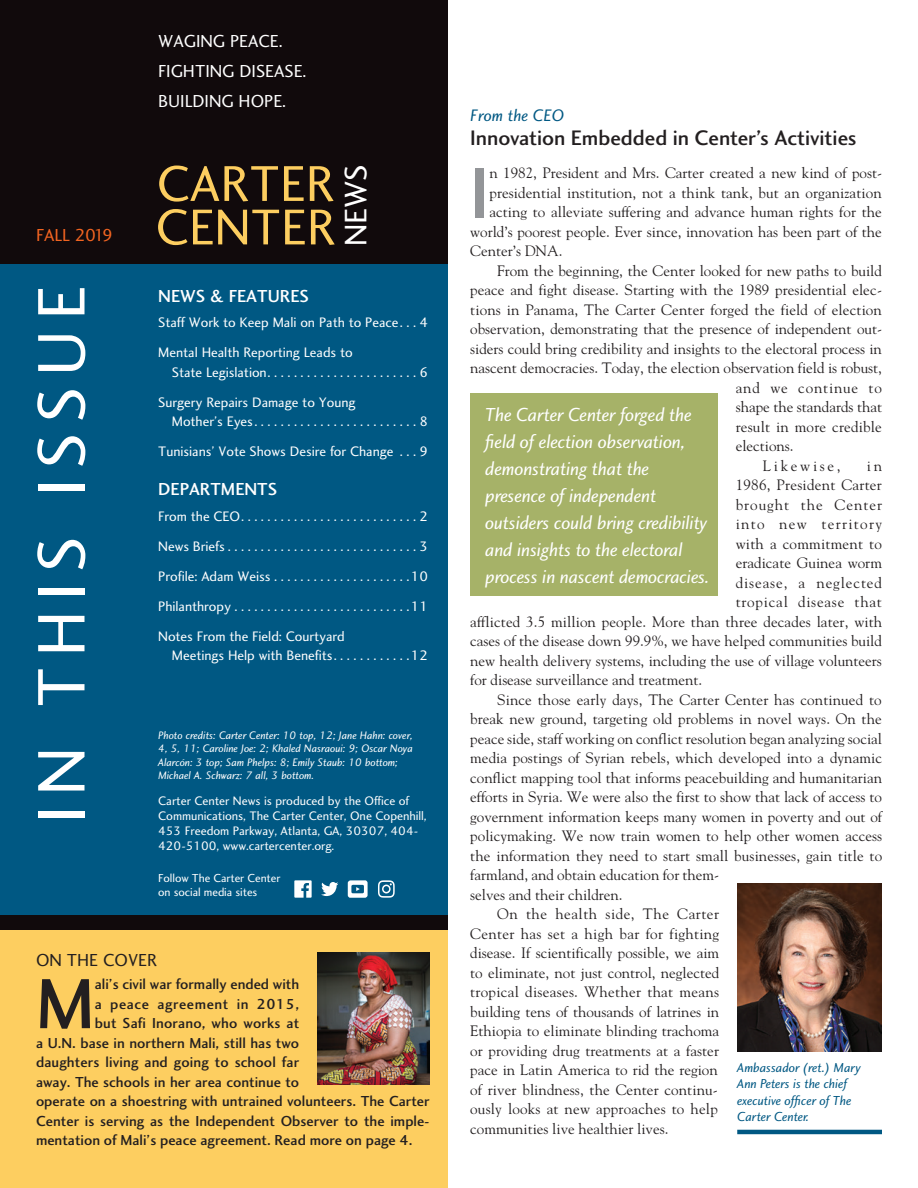
<style>
.page{position:relative;width:918px;height:1188px;background:#fff}
.page>*{position:absolute;margin:0;border:0;box-sizing:border-box;transform-origin:0 0}
.New_Body{font:73.5px "Charlotte Sans Medium Plain";color:#231f20}
.New_Body-2{font:73.5px "Charlotte Sans Medium Plain";color:#939598}
.t1{font:69.45px "Charlotte Sans Book Plain";letter-spacing:.15em;color:#fff}
.t2{font:52.05px/43.5px "Charlotte Sans Book Plain";letter-spacing:.005em;color:#fdce60}
.t3{font:32.25px "Charlotte Sans Book Plain";color:#fff}
.News_Brief_Head{font:21.75px "Charlotte Sans Medium Plain";color:#231f20}
.New_Pull_Quote{font:19.5px/27px "Charlotte Sans Book Italic Plain";letter-spacing:-.01em;color:#fff}
.t4{font:18px/30px "Charlotte Sans Book Plain";color:#fff}
.New_Toc{font:18px "Charlotte Sans Medium Plain";color:#fff}
.t5{font:18px "Charlotte Sans Book Plain";color:#231f20}
.t6{font:18px "Charlotte Sans Book Plain";letter-spacing:-.02em;color:#f26421}
.Subhead{font:17.25px "Charlotte Sans Book Italic Plain";color:#005883}
.New_Body-3{font:15px/19.5px "Goudy";color:#231f20}
.New_Body-4{font:15px "Charlotte Sans Medium Plain";color:#231f20}
.New_Body-5{font:15px "Charlotte Sans Medium Plain";letter-spacing:.035em;color:#231f20}
.New_Body-6{font:15px "Goudy";letter-spacing:.05em;color:#231f20}
.New_Body-7{font:15px "Goudy";letter-spacing:.06em;color:#231f20}
.New_Body-8{font:15px "Goudy";letter-spacing:.065em;color:#231f20}
.New_Body-9{font:15px "Goudy";letter-spacing:.09em;color:#231f20}
.New_Body-10{font:15px "Goudy";letter-spacing:.055em;color:#231f20}
.New_Body-11{font:15px "Goudy";letter-spacing:.18em;color:#231f20}
.New_TOC{font:14.25px/19.5px "Charlotte Sans Book Plain";letter-spacing:-.005em;color:#fff}
.New_Caption_with_Rul{font:13.5px/16.2px "Charlotte Sans Book Italic Plain";color:#005883}
.New_TOC-2{font:12.75px/15px "Charlotte Sans Book Plain";letter-spacing:-.005em;color:#fff}
.New_TOC-3{font:12px/13.5px "Charlotte Sans Book Plain";letter-spacing:-.005em;color:#fff}
.Photographers{font:11.25px/13.5px "Charlotte Sans Book Italic Plain";letter-spacing:-.005em;color:#fff}
</style>
<div class="page">
<div style="left:0;top:923px;width:448px;height:265px;background:#fdce60"></div>
<img style="left:317px;top:952px;width:113px;height:132px">
<div style="left:0;top:0;width:448px;height:265px;background:#110a0c"></div>
<div style="left:0;top:265px;width:448px;height:658px;background:#005883"></div>
<div style="left:0;top:916px;width:448px;height:14px;background:#110a0c"></div>
<hr style="left:737px;top:1130px;width:145px;height:4px;background:#005883">
<img style="left:737px;top:883px;width:145px;height:168px">
<svg style="left:294px;top:880px;width:18px;height:18px"></svg>
<svg style="left:321px;top:882px;width:17px;height:14px"></svg>
<svg style="left:348px;top:880px;width:20px;height:18px"></svg>
<svg style="left:378px;top:880px;width:17px;height:18px"></svg>
<div style="left:470px;top:393px;width:248px;height:203px;background:#a6b268"></div>
<p class="t6" style="left:36px;top:225px;width:79px">FALL 2019</p>
<p class="t1" style="left:20px;top:823px;width:539px;rotate:-90deg">IN THIS ISSUE</p>
<p class="t4" style="left:158px;top:26px;width:148px">WAGING PEACE.<br>FIGHTING DISEASE.<br>BUILDING HOPE.</p>
<p class="t2" style="left:155px;top:161px;width:182px">CARTER<br>CENTER</p>
<p class="t3" style="left:336px;top:246px;width:83px;rotate:-90deg">NEWS</p>
<p class="New_Toc" style="left:158px;top:285px;width:152px">NEWS &amp; FEATURES</p>
<p class="New_TOC" style="left:158px;top:313px;width:272px">Staff Work to Keep Mali on Path to Peace . . . 4</p>
<p class="New_TOC" style="left:172px;top:343px;width:258px;text-indent:-14px">Mental Health Reporting Leads to<br>State Legislation . . . . . . . . . . . . . . . . . . . . . . . 6</p>
<p class="New_TOC" style="left:172px;top:392px;width:258px;text-indent:-14px">Surgery Repairs Damage to Young<br>Mother’s Eyes . . . . . . . . . . . . . . . . . . . . . . . . . 8</p>
<p class="New_TOC" style="left:158px;top:442px;width:272px">Tunisians’ Vote Shows Desire for Change . . . 9</p>
<p class="New_Toc" style="left:158px;top:479px;width:121px">DEPARTMENTS</p>
<p class="New_TOC" style="left:158px;top:506px;width:272px">From the CEO . . . . . . . . . . . . . . . . . . . . . . . . . . . 2</p>
<p class="New_TOC" style="left:158px;top:536px;width:272px">News Briefs . . . . . . . . . . . . . . . . . . . . . . . . . . . . . 3</p>
<p class="New_TOC" style="left:158px;top:566px;width:272px">Profile: Adam Weiss . . . . . . . . . . . . . . . . . . . . 10</p>
<p class="New_TOC" style="left:158px;top:596px;width:272px">Philanthropy . . . . . . . . . . . . . . . . . . . . . . . . . . 11</p>
<p class="New_TOC" style="left:172px;top:626px;width:258px;text-indent:-14px">Notes From the Field: Courtyard<br>Meetings Help with Benefits . . . . . . . . . . . 12</p>
<p class="Photographers" style="left:158px;top:728px;width:256px">Photo credits: Carter Center: 10 top, 12; Jane Hahn: cover, 4, 5, 11; Caroline Joe: 2; Khaled Nasraoui: 9; Oscar Noya Alarcón: 3 top; Sam Phelps: 8; Emily Staub: 10 bottom; Michael A. Schwarz: 7 all, 3 bottom.</p>
<p class="New_TOC-2" style="left:158px;top:793px;width:270px">Carter Center News is produced by the Office of Communications, The Carter Center, One Copenhill, 453 Freedom Parkway, Atlanta, GA, 30307, 404- 420-5100, www.cartercenter.org.</p>
<p class="New_TOC-3" style="left:158px;top:872px;width:124px">Follow The Carter Center on social media sites</p>
<p class="t5" style="left:36px;top:949px;width:123px">ON THE COVER</p>
<p class="New_Body" style="left:36px;top:960px;width:60px">M</p>
<p class="New_Body-4" style="left:95px;top:975px;width:206px">ali’s civil war formally ended with</p>
<p class="New_Body-5" style="left:95px;top:995px;width:206px">a peace agreement in 2015,</p>
<p class="New_Body-4" style="left:95px;top:1014px;width:206px">but Safi Inorano, who works at</p>
<p class="New_Body-4" style="left:36px;top:1034px;width:265px">a U.N. base in northern Mali, still has two</p>
<p class="New_Body-4" style="left:36px;top:1053px;width:265px">daughters living and going to school far</p>
<p class="New_Body-4" style="left:36px;top:1073px;width:265px">away. The schools in her area continue to</p>
<p class="New_Body-4" style="left:36px;top:1092px;width:395px">operate on a shoestring with untrained volunteers. The Carter</p>
<p class="New_Body-4" style="left:36px;top:1112px;width:395px">Center is serving as the Independent Observer to the imple-</p>
<p class="New_Body-4" style="left:36px;top:1131px;width:378px">mentation of Mali’s peace agreement. Read more on page 4.</p>
<p class="Subhead" style="left:470px;top:105px;width:96px">From the CEO</p>
<p class="News_Brief_Head" style="left:470px;top:124px;width:388px">Innovation Embedded in Center’s Activities</p>
<p class="New_Body-2" style="left:470px;top:149px;width:21px">I</p>
<p class="New_Body-3" style="left:489px;top:163px;width:394px">n 1982, President and Mrs. Carter created a new kind of post-</p>
<p class="New_Body-3" style="left:489px;top:182px;width:394px">presidential institution, not a think tank, but an organization</p>
<p class="New_Body-3" style="left:489px;top:202px;width:394px">acting to alleviate suffering and advance human rights for the</p>
<p class="New_Body-3" style="left:470px;top:221px;width:413px">world’s poorest people. Ever since, innovation has been part of the</p>
<p class="New_Body-3" style="left:470px;top:241px;width:94px">Center’s DNA.</p>
<p class="New_Body-3" style="left:497px;top:260px;width:386px">From the beginning, the Center looked for new paths to build</p>
<p class="New_Body-3" style="left:470px;top:280px;width:413px">peace and fight disease. Starting with the 1989 presidential elec-</p>
<p class="New_Body-3" style="left:470px;top:299px;width:413px">tions in Panama, The Carter Center forged the field of election</p>
<p class="New_Body-3" style="left:470px;top:319px;width:413px">observation, demonstrating that the presence of independent out-</p>
<p class="New_Body-3" style="left:470px;top:338px;width:413px">siders could bring credibility and insights to the electoral process in</p>
<p class="New_Body-3" style="left:470px;top:358px;width:413px">nascent democracies. Today, the election observation field is robust,</p>
<p class="New_Body-10" style="left:736px;top:378px;width:148px">and we continue to</p>
<p class="New_Body-3" style="left:736px;top:397px;width:148px">shape the standards that</p>
<p class="New_Body-3" style="left:736px;top:416px;width:148px">result in more credible</p>
<p class="New_Body-3" style="left:736px;top:436px;width:59px">elections.</p>
<p class="New_Body-11" style="left:763px;top:456px;width:79px">Likewise,</p>
<p class="New_Body-3" style="left:867px;top:455px;width:17px">in</p>
<p class="New_Body-3" style="left:736px;top:475px;width:148px">1986, President Carter</p>
<p class="New_Body-8" style="left:736px;top:495px;width:148px">brought the Center</p>
<p class="New_Body-9" style="left:736px;top:515px;width:148px">into new territory</p>
<p class="New_Body-3" style="left:736px;top:533px;width:148px">with a commitment to</p>
<p class="New_Body-3" style="left:736px;top:553px;width:148px">eradicate Guinea worm</p>
<p class="New_Body-7" style="left:736px;top:573px;width:148px">disease, a neglected</p>
<p class="New_Body-6" style="left:736px;top:593px;width:148px">tropical disease that</p>
<p class="New_Body-3" style="left:470px;top:611px;width:413px">afflicted 3.5 million people. More than three decades later, with</p>
<p class="New_Body-3" style="left:470px;top:631px;width:413px">cases of the disease down 99.9%, we have helped communities build</p>
<p class="New_Body-3" style="left:470px;top:650px;width:413px">new health delivery systems, including the use of village volunteers</p>
<p class="New_Body-3" style="left:470px;top:670px;width:234px">for disease surveillance and treatment.</p>
<p class="New_Body-3" style="left:470px;top:689px;width:414px;text-indent:27px">Since those early days, The Carter Center has continued to break new ground, targeting old problems in novel ways. On the peace side, staff working on conflict resolution began analyzing social media postings of Syrian rebels, which developed into a dynamic conflict mapping tool that informs peacebuilding and humanitarian efforts in Syria. We were also the first to show that lack of access to government information keeps many women in poverty and out of policymaking. We now train women to help other women access the information they need to start small businesses, gain title to farmland, and obtain education for them-<br>selves and their children.</p>
<p class="New_Body-3" style="left:470px;top:904px;width:251px;text-align:justify;text-indent:27px">On the health side, The Carter Center has set a high bar for fighting disease. If scientifically possible, we aim to eliminate, not just control, neglected tropical diseases. Whether that means building tens of thousands of latrines in Ethiopia to eliminate blinding trachoma or providing drug treatments at a faster pace in Latin America to rid the region of river blindness, the Center continu&shy;ously looks at new approaches to help communities live healthier lives.</p>
<p class="New_Pull_Quote" style="left:485px;top:401px;width:226px">The Carter Center forged the field of election observation, demonstrating that the presence of independent outsiders could bring credibility and insights to the electoral process in nascent democracies.</p>
<p class="New_Caption_with_Rul" style="left:737px;top:1059px;width:125px">Ambassador (ret.) Mary<br>Ann Peters is the chief executive officer of The<br>Carter Center.</p>
</div>
